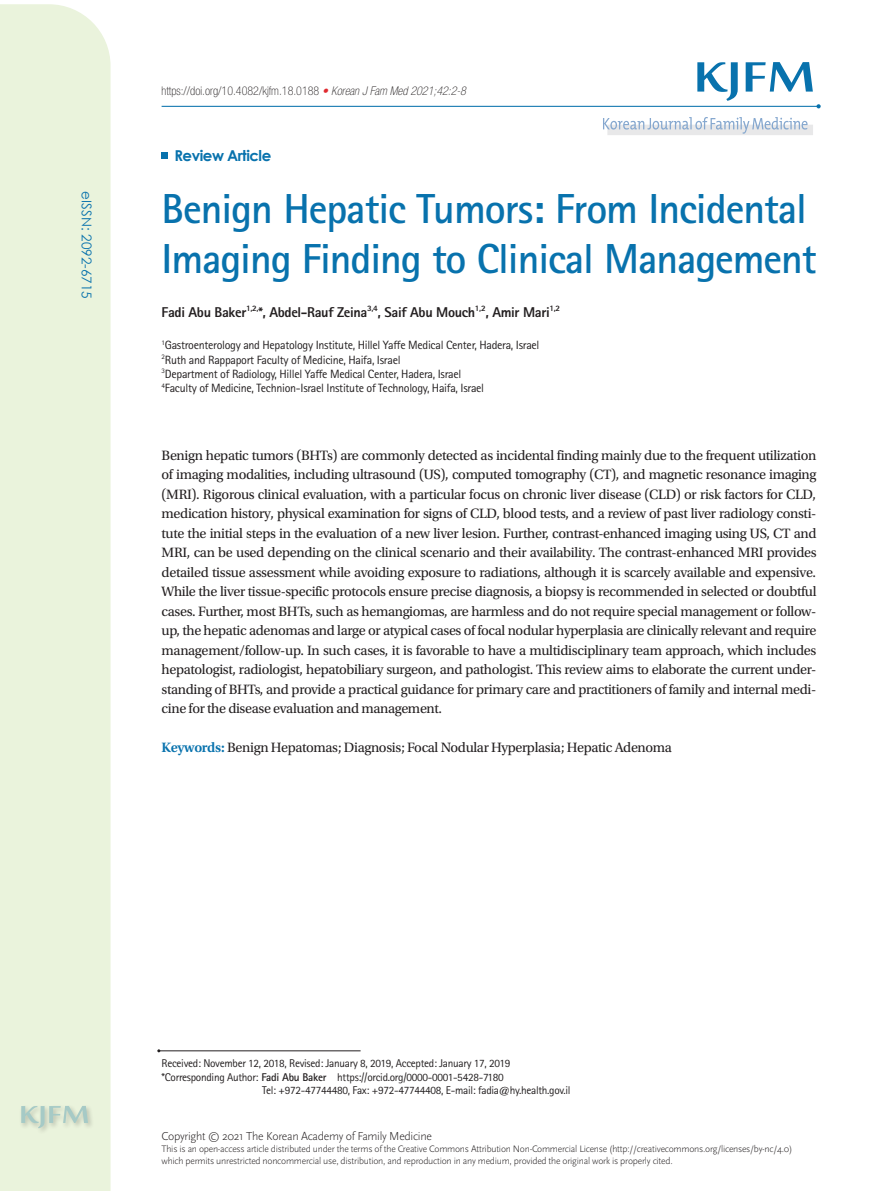
<style>
.page{position:relative;width:893px;height:1191px;background:#fff}
.page>*{position:absolute;margin:0;border:0;box-sizing:border-box;transform-origin:0 0}
.t1{font:700 42px/50.4px "Rotis Sans Serif Std";letter-spacing:-.025em;color:#0872ad}
.t2{font:700 15px "Century Gothic";letter-spacing:-.03em;color:#0872ad}
.t3{font:14.25px/19.5px "Utopia Std";letter-spacing:-.025em;color:#231f20;text-align:justify}
.t4{font:800 14.25px "Rotis Sans Serif Std";letter-spacing:-.025em;color:#231f20}
.t5{font:13.5px "Century Gothic";color:#0872ad}
.t6{font:12px/14.4px "Rotis Sans Serif Std";letter-spacing:-.025em;color:#231f20}
.t7{font:100 condensed 12px "Helvetica Neue LT Std";color:#231f20}
.t8{font:300 12px "Scala Sans";letter-spacing:-.025em;color:#231f20}
.t9{font:11.25px "Rotis Sans Serif Std";letter-spacing:-.025em;color:#231f20}
.t10{font:300 9.75px/11.7px "Scala Sans";letter-spacing:-.025em;color:#231f20}
.s1{font-style:italic;color:#e02a30}
.s2{font-style:italic}
.s3{font-weight:600;color:#0872ad}
.s4{font-weight:700}
</style>
<div class="page">
<div style="left:0;top:4px;width:111px;height:1187px;background:#eaf3dc"></div>
<hr style="left:162px;top:106px;width:657px;height:1px;background:#0872ad">
<svg style="left:697px;top:62px;width:124px;height:46px"></svg>
<div style="left:607px;top:125px;width:206px;height:10px;background:#e8e8e9"></div>
<svg style="left:603px;top:117px;width:204px;height:17px"></svg>
<div style="left:19px;top:1103px;width:76px;height:31px;background:#231f20;opacity:.75"></div>
<svg style="left:21px;top:1106px;width:67px;height:22px"></svg>
<hr style="left:159px;top:1050px;width:202px;height:1px;background:#231f20">
<div style="left:162px;top:152px;width:6px;height:7px;background:#0872ad"></div>
<p class="t5" style="left:96px;top:191px;width:109px;rotate:90deg">eISSN: 2092-6715</p>
<p class="t7" style="left:162px;top:84px;width:306px">https://doi.org/10.4082/kjfm.18.0188 <span class="s1">•</span> <span class="s2">Korean J Fam Med 2021;42:2-8</span></p>
<p class="t2" style="left:174px;top:144px;width:99px">Review Article</p>
<h1 class="t1" style="left:162px;top:182px;width:656px">Benign Hepatic Tumors: From Incidental<br>Imaging Finding to Clinical Management</h1>
<p class="t4" style="left:162px;top:303px;width:400px">Fadi Abu Baker<sup>1,2,</sup>*, Abdel-Rauf Zeina<sup>3,4</sup>, Saif Abu Mouch<sup>1,2</sup>, Amir Mari<sup>1,2</sup></p>
<p class="t6" style="left:162px;top:338px;width:379px"><sup>1</sup>Gastroenterology and Hepatology Institute, Hillel Yaffe Medical Center, Hadera, Israel <sup>2</sup>Ruth and Rappaport Faculty of Medicine, Haifa, Israel<br><sup>3</sup>Department of Radiology, Hillel Yaffe Medical Center, Hadera, Israel<br><sup>4</sup>Faculty of Medicine, Technion-Israel Institute of Technology, Haifa, Israel</p>
<p class="t3" style="left:162px;top:445px;width:657px">Benign hepatic tumors (BHTs) are commonly detected as incidental finding mainly due to the frequent utilization of imaging modalities, including ultrasound (US), computed tomography (CT), and magnetic resonance imaging (MRI). Rigorous clinical evaluation, with a particular focus on chronic liver disease (CLD) or risk factors for CLD, medication history, physical examination for signs of CLD, blood tests, and a review of past liver radiology consti&shy;tute the initial steps in the evaluation of a new liver lesion. Further, contrast-enhanced imaging using US, CT and MRI, can be used depending on the clinical scenario and their availability. The contrast-enhanced MRI provides detailed tissue assessment while avoiding exposure to radiations, although it is scarcely available and expensive.<br>While the liver tissue-specific protocols ensure precise diagnosis, a biopsy is recommended in selected or doubtful cases. Further, most BHTs, such as hemangiomas, are harmless and do not require special management or follow&shy;up, the hepatic adenomas and large or atypical cases of focal nodular hyperplasia are clinically relevant and require management/follow-up. In such cases, it is favorable to have a multidisciplinary team approach, which includes hepatologist, radiologist, hepatobiliary surgeon, and pathologist. This review aims to elaborate the current under&shy;standing of BHTs, and provide a practical guidance for primary care and practitioners of family and internal medi&shy;cine for the disease evaluation and management.</p>
<p class="t3" style="left:162px;top:738px;width:512px"><span class="s3">Keywords:</span> Benign Hepatomas; Diagnosis; Focal Nodular Hyperplasia; Hepatic Adenoma</p>
<p class="t9" style="left:162px;top:1057px;width:350px">Received: November 12, 2018, Revised: January 8, 2019, Accepted: January 17, 2019</p>
<p class="t9" style="left:162px;top:1070px;width:344px">*Corresponding Author: <span class="s4">Fadi Abu Baker</span> https://orcid.org/0000-0001-5428-7180</p>
<p class="t9" style="left:262px;top:1084px;width:310px">Tel: +972-47744480, Fax: +972-47744408, E-mail: fadia@hy.health.gov.il</p>
<p class="t8" style="left:162px;top:1129px;width:272px">Copyright © 2021 The Korean Academy of Family Medicine</p>
<p class="t10" style="left:162px;top:1143px;width:632px">This is an open-access article distributed under the terms of the Creative Commons Attribution Non-Commercial License (http://creativecommons.org/licenses/by-nc/4.0) which permits unrestricted noncommercial use, distribution, and reproduction in any medium, provided the original work is properly cited.</p>
</div>
